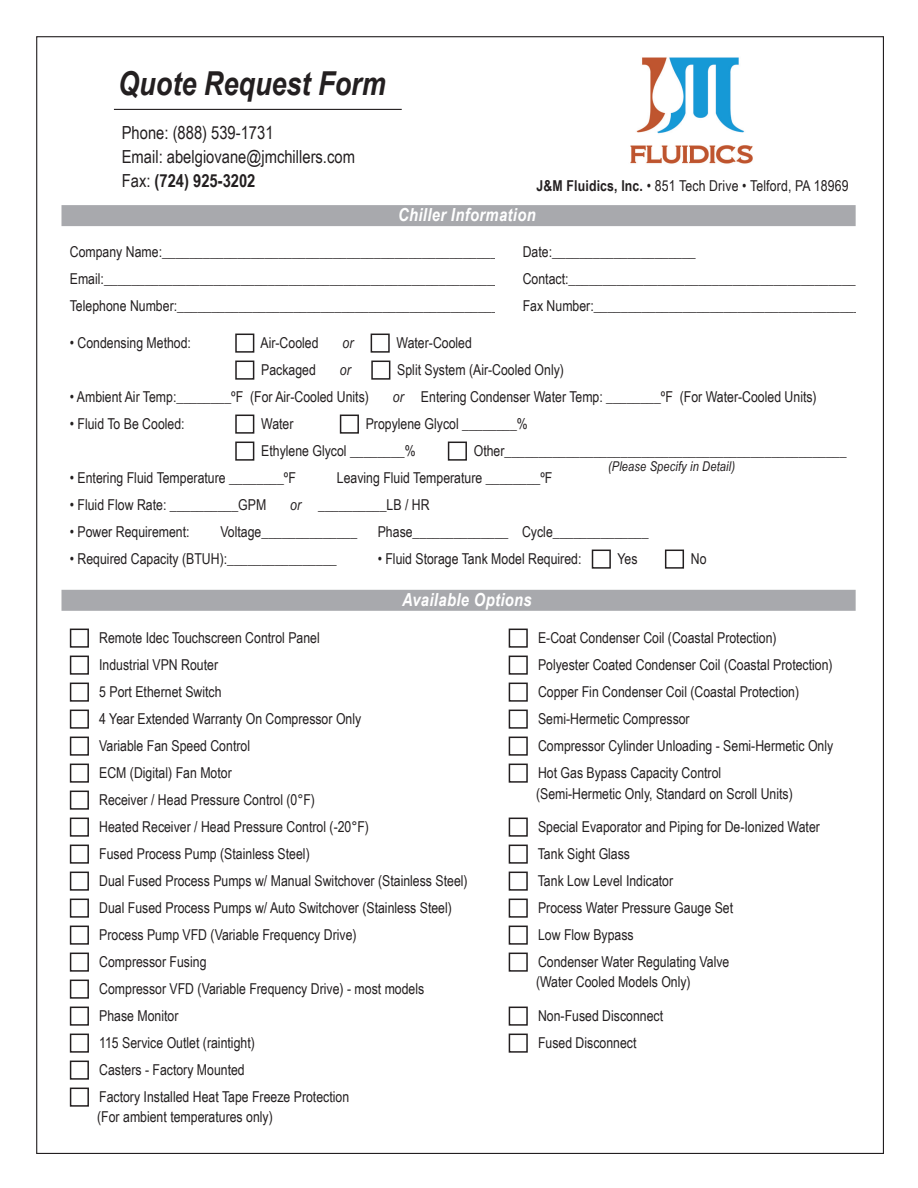
<style>
.page{position:relative;width:918px;height:1188px;background:#fff}
.page>*{position:absolute;margin:0;border:0;box-sizing:border-box;transform-origin:0 0}
.t1{font:italic 700 33px "Arial Narrow";color:#231f20}
.t2{font:18px/24px "Arial Narrow";color:#231f20}
.t3{font:italic 700 18px "Arial Narrow";letter-spacing:.02em;color:#fff}
.t4{font:15px/27px "Arial Narrow";color:#231f20}
.t5{font:italic 15px "Arial Narrow";color:#231f20}
.t6{font:italic 13.5px "Arial Narrow";letter-spacing:.01em;color:#231f20}
.s1{font-weight:700}
.s2{font-style:italic}
</style>
<div class="page">
<div style="left:70px;top:629px;width:19px;height:19px;border:2px solid #231f20"></div>
<div style="left:70px;top:656px;width:19px;height:19px;border:2px solid #231f20"></div>
<div style="left:70px;top:683px;width:19px;height:19px;border:2px solid #231f20"></div>
<div style="left:70px;top:710px;width:19px;height:19px;border:2px solid #231f20"></div>
<div style="left:70px;top:737px;width:19px;height:19px;border:2px solid #231f20"></div>
<div style="left:70px;top:764px;width:19px;height:19px;border:2px solid #231f20"></div>
<div style="left:70px;top:791px;width:19px;height:19px;border:2px solid #231f20"></div>
<div style="left:70px;top:818px;width:19px;height:19px;border:2px solid #231f20"></div>
<div style="left:70px;top:845px;width:19px;height:19px;border:2px solid #231f20"></div>
<div style="left:70px;top:872px;width:19px;height:19px;border:2px solid #231f20"></div>
<div style="left:70px;top:899px;width:19px;height:19px;border:2px solid #231f20"></div>
<div style="left:70px;top:926px;width:19px;height:19px;border:2px solid #231f20"></div>
<div style="left:70px;top:953px;width:19px;height:19px;border:2px solid #231f20"></div>
<div style="left:70px;top:980px;width:19px;height:19px;border:2px solid #231f20"></div>
<div style="left:70px;top:1007px;width:19px;height:19px;border:2px solid #231f20"></div>
<div style="left:70px;top:1034px;width:19px;height:19px;border:2px solid #231f20"></div>
<div style="left:70px;top:1061px;width:19px;height:19px;border:2px solid #231f20"></div>
<div style="left:70px;top:1088px;width:19px;height:19px;border:2px solid #231f20"></div>
<div style="left:509px;top:629px;width:19px;height:19px;border:2px solid #231f20"></div>
<div style="left:509px;top:656px;width:19px;height:19px;border:2px solid #231f20"></div>
<div style="left:509px;top:683px;width:19px;height:19px;border:2px solid #231f20"></div>
<div style="left:509px;top:710px;width:19px;height:19px;border:2px solid #231f20"></div>
<div style="left:509px;top:737px;width:19px;height:19px;border:2px solid #231f20"></div>
<div style="left:509px;top:764px;width:19px;height:19px;border:2px solid #231f20"></div>
<div style="left:509px;top:818px;width:19px;height:19px;border:2px solid #231f20"></div>
<div style="left:509px;top:845px;width:19px;height:19px;border:2px solid #231f20"></div>
<div style="left:509px;top:872px;width:19px;height:19px;border:2px solid #231f20"></div>
<div style="left:509px;top:899px;width:19px;height:19px;border:2px solid #231f20"></div>
<div style="left:509px;top:926px;width:19px;height:19px;border:2px solid #231f20"></div>
<div style="left:509px;top:953px;width:19px;height:19px;border:2px solid #231f20"></div>
<div style="left:509px;top:1007px;width:19px;height:19px;border:2px solid #231f20"></div>
<div style="left:509px;top:1034px;width:19px;height:19px;border:2px solid #231f20"></div>
<img style="left:630px;top:57px;width:123px;height:107px">
<div style="left:235px;top:334px;width:19px;height:19px;border:2px solid #231f20"></div>
<div style="left:371px;top:334px;width:19px;height:19px;border:2px solid #231f20"></div>
<div style="left:235px;top:361px;width:19px;height:19px;border:2px solid #231f20"></div>
<div style="left:371px;top:361px;width:19px;height:19px;border:2px solid #231f20"></div>
<div style="left:235px;top:415px;width:19px;height:19px;border:2px solid #231f20"></div>
<div style="left:340px;top:415px;width:19px;height:19px;border:2px solid #231f20"></div>
<div style="left:235px;top:442px;width:19px;height:19px;border:2px solid #231f20"></div>
<div style="left:448px;top:442px;width:19px;height:19px;border:2px solid #231f20"></div>
<div style="left:592px;top:550px;width:19px;height:19px;border:2px solid #231f20"></div>
<div style="left:665px;top:550px;width:19px;height:19px;border:2px solid #231f20"></div>
<div style="left:62px;top:205px;width:794px;height:21px;background:#a8a9ad"></div>
<div style="left:62px;top:590px;width:794px;height:21px;background:#a8a9ad"></div>
<hr style="left:114px;top:109px;width:288px;height:1px;background:#231f20">
<h1 class="t1" style="left:118px;top:58px;width:269px">Quote Request Form</h1>
<p class="t2" style="left:122px;top:120px;width:235px">Phone: (888) 539-1731<br>Email: abelgiovane@jmchillers.com<br>Fax: <span class="s1">(724) 925-3202</span></p>
<p class="t4" style="left:537px;top:172px;width:314px"><span class="s1">J&amp;M Fluidics, Inc.</span> • 851 Tech Drive • Telford, PA 18969</p>
<p class="t3" style="left:398px;top:201px;width:139px">Chiller Information</p>
<p class="t4" style="left:70px;top:238px;width:432px">Company Name:_________________________________________________<br>Email:__________________________________________________________<br>Telephone Number:_______________________________________________</p>
<p class="t4" style="left:523px;top:238px;width:339px">Date:_____________________<br>Contact:__________________________________________<br>Fax Number:_______________________________________</p>
<p class="t4" style="left:70px;top:329px;width:123px">• Condensing Method:</p>
<p class="t4" style="left:261px;top:329px;width:60px">Air-Cooled</p>
<p class="t5" style="left:343px;top:332px;width:12px">or</p>
<p class="t4" style="left:397px;top:329px;width:77px">Water-Cooled</p>
<p class="t4" style="left:261px;top:356px;width:56px">Packaged</p>
<p class="t5" style="left:340px;top:359px;width:12px">or</p>
<p class="t4" style="left:397px;top:356px;width:168px">Split System (Air-Cooled Only)</p>
<p class="t4" style="left:70px;top:383px;width:301px">• Ambient Air Temp:________ºF (For Air-Cooled Units)</p>
<p class="t4" style="left:393px;top:383px;width:425px"><span class="s2">or</span> Entering Condenser Water Temp: ________ºF (For Water-Cooled Units)</p>
<p class="t4" style="left:70px;top:410px;width:116px">• Fluid To Be Cooled:</p>
<p class="t4" style="left:261px;top:410px;width:34px">Water</p>
<p class="t4" style="left:261px;top:410px;width:268px;text-indent:105px">Propylene Glycol ________%<br>Ethylene Glycol ________%</p>
<p class="t4" style="left:474px;top:437px;width:374px">Other__________________________________________________</p>
<p class="t6" style="left:608px;top:457px;width:129px">(Please Specify in Detail)</p>
<p class="t4" style="left:70px;top:464px;width:228px">• Entering Fluid Temperature ________ºF</p>
<p class="t4" style="left:337px;top:464px;width:217px">Leaving Fluid Temperature ________ºF</p>
<p class="t4" style="left:70px;top:491px;width:198px">• Fluid Flow Rate: __________GPM</p>
<p class="t4" style="left:290px;top:491px;width:141px"><span class="s2">or</span> __________LB / HR</p>
<p class="t4" style="left:70px;top:518px;width:121px">• Power Requirement:</p>
<p class="t4" style="left:220px;top:518px;width:138px">Voltage______________</p>
<p class="t4" style="left:378px;top:518px;width:272px">Phase______________ Cycle______________</p>
<p class="t4" style="left:70px;top:545px;width:268px">• Required Capacity (BTUH):________________</p>
<p class="t4" style="left:378px;top:545px;width:205px">• Fluid Storage Tank Model Required:</p>
<p class="t4" style="left:618px;top:545px;width:22px">Yes</p>
<p class="t4" style="left:691px;top:545px;width:17px">No</p>
<p class="t3" style="left:402px;top:586px;width:131px">Available Options</p>
<p class="t4" style="left:99px;top:624px;width:370px">Remote Idec Touchscreen Control Panel<br>Industrial VPN Router<br>5 Port Ethernet Switch<br>4 Year Extended Warranty On Compressor Only<br>Variable Fan Speed Control<br>ECM (Digital) Fan Motor<br>Receiver / Head Pressure Control (0°F)<br>Heated Receiver / Head Pressure Control (-20°F)<br>Fused Process Pump (Stainless Steel)<br>Dual Fused Process Pumps w/ Manual Switchover (Stainless Steel)<br>Dual Fused Process Pumps w/ Auto Switchover (Stainless Steel)<br>Process Pump VFD (Variable Frequency Drive)<br>Compressor Fusing<br>Compressor VFD (Variable Frequency Drive) - most models<br>Phase Monitor<br>115 Service Outlet (raintight)<br>Casters - Factory Mounted<br>Factory Installed Heat Tape Freeze Protection</p>
<p class="t4" style="left:97px;top:1102px;width:177px">(For ambient temperatures only)</p>
<p class="t4" style="left:538px;top:624px;width:297px">E-Coat Condenser Coil (Coastal Protection)<br>Polyester Coated Condenser Coil (Coastal Protection)<br>Copper Fin Condenser Coil (Coastal Protection)<br>Semi-Hermetic Compressor<br>Compressor Cylinder Unloading - Semi-Hermetic Only Hot Gas Bypass Capacity Control</p>
<p class="t4" style="left:536px;top:780px;width:258px">(Semi-Hermetic Only, Standard on Scroll Units)</p>
<p class="t4" style="left:538px;top:813px;width:284px">Special Evaporator and Piping for De-Ionized Water<br>Tank Sight Glass<br>Tank Low Level Indicator<br>Process Water Pressure Gauge Set<br>Low Flow Bypass<br>Condenser Water Regulating Valve</p>
<p class="t4" style="left:536px;top:967px;width:156px">(Water Cooled Models Only)</p>
<p class="t4" style="left:538px;top:1002px;width:127px">Non-Fused Disconnect<br>Fused Disconnect</p>
</div>
